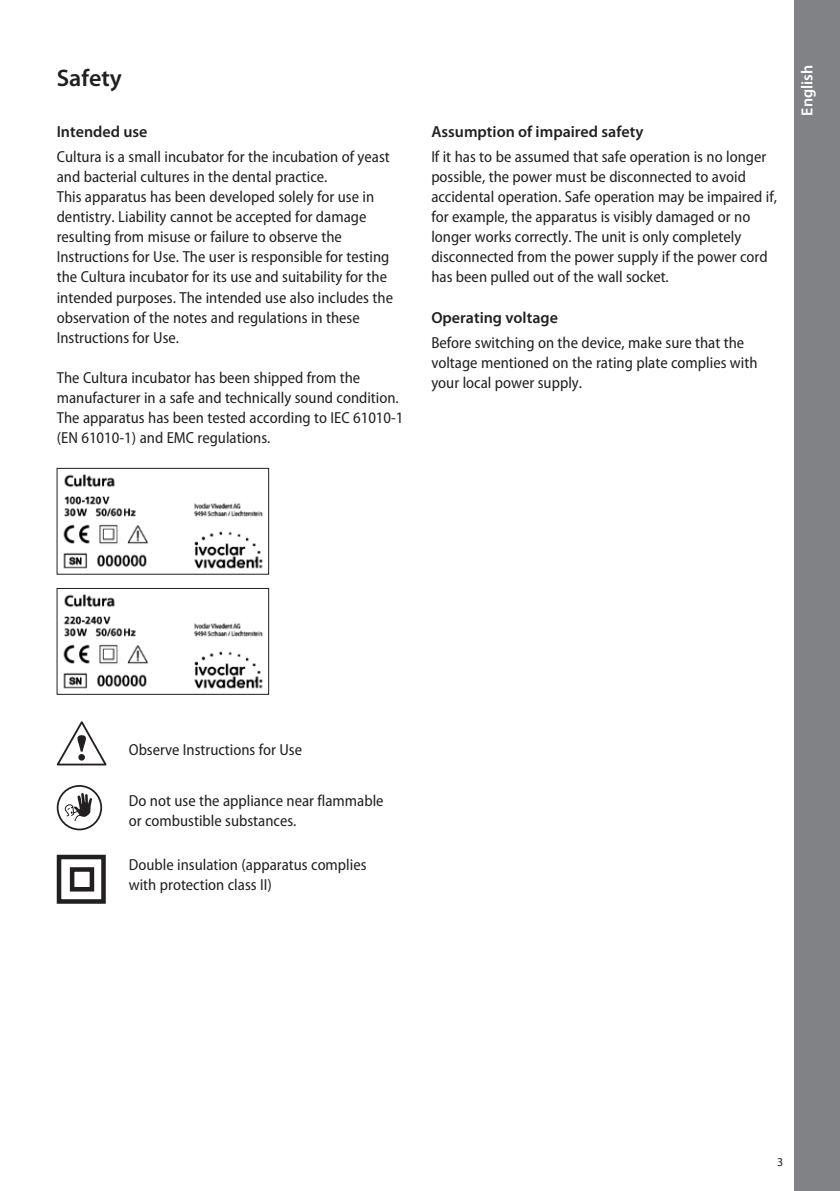
<style>
.page{position:relative;width:840px;height:1191px;background:#fff}
.page>*{position:absolute;margin:0;border:0;box-sizing:border-box;transform-origin:0 0}
.t1{font:600 24px "Myriad Pro";color:#231f20}
.t2{font:semi-condensed 16px/20px "Myriad Pro";color:#231f20}
.t3{font:600 16px "Myriad Pro";color:#231f20}
.t4{font:600 16px "Myriad Pro";color:#fff}
.t5{font:12px "Myriad Pro";color:#231f20}
</style>
<div class="page">
<div style="left:794px;top:0;width:45px;height:1191px;background:#808285"></div>
<img style="left:63px;top:474px;width:200px;height:95px">
<div style="left:57px;top:468px;width:212px;height:106px;border:1px solid #231f20"></div>
<img style="left:63px;top:594px;width:200px;height:95px">
<div style="left:57px;top:588px;width:212px;height:106px;border:1px solid #231f20"></div>
<svg style="left:56px;top:721px;width:51px;height:45px"></svg>
<div style="left:78px;top:754px;width:7px;height:6px;background:#231f20;border-radius:50%"></div>
<div style="left:57px;top:785px;width:45px;height:45px;border:2px solid #231f20;border-radius:50%"></div>
<svg style="left:64px;top:793px;width:28px;height:29px"></svg>
<svg style="left:56px;top:854px;width:50px;height:50px"></svg>
<h1 class="t1" style="left:57px;top:65px;width:67px">Safety</h1>
<p class="t3" style="left:57px;top:123px;width:92px">Intended use</p>
<p class="t2" style="left:57px;top:147px;width:337px">Cultura is a small incubator for the incubation of yeast and bacterial cultures in the dental practice.<br>This apparatus has been developed solely for use in dentistry. Liability cannot be accepted for damage resulting from misuse or failure to observe the Instructions for Use. The user is responsible for testing the Cultura incubator for its use and suitability for the intended purposes. The intended use also includes the observation of the notes and regulations in these Instructions for Use.</p>
<p class="t2" style="left:57px;top:367px;width:348px">The Cultura incubator has been shipped from the manufacturer in a safe and technically sound condition.<br>The apparatus has been tested according to IEC 61010-1 (EN 61010-1) and EMC regulations.</p>
<p class="t3" style="left:431px;top:122px;width:213px">Assumption of impaired safety</p>
<p class="t2" style="left:431px;top:147px;width:347px">If it has to be assumed that safe operation is no longer possible, the power must be disconnected to avoid accidental operation. Safe operation may be impaired if, for example, the apparatus is visibly damaged or no longer works correctly. The unit is only completely disconnected from the power supply if the power cord has been pulled out of the wall socket.</p>
<p class="t3" style="left:431px;top:308px;width:128px">Operating voltage</p>
<p class="t2" style="left:431px;top:333px;width:327px">Before switching on the device, make sure that the voltage mentioned on the rating plate complies with your local power supply.</p>
<p class="t4" style="left:797px;top:116px;width:52px;rotate:-90deg">English</p>
<p class="t2" style="left:129px;top:739px;width:175px">Observe Instructions for Use</p>
<p class="t2" style="left:129px;top:791px;width:256px">Do not use the appliance near flammable or combustible substances.</p>
<p class="t2" style="left:129px;top:855px;width:239px">Double insulation (apparatus complies with protection class II)</p>
<p class="t5" style="left:776px;top:1155px;width:8px">3</p>
</div>
